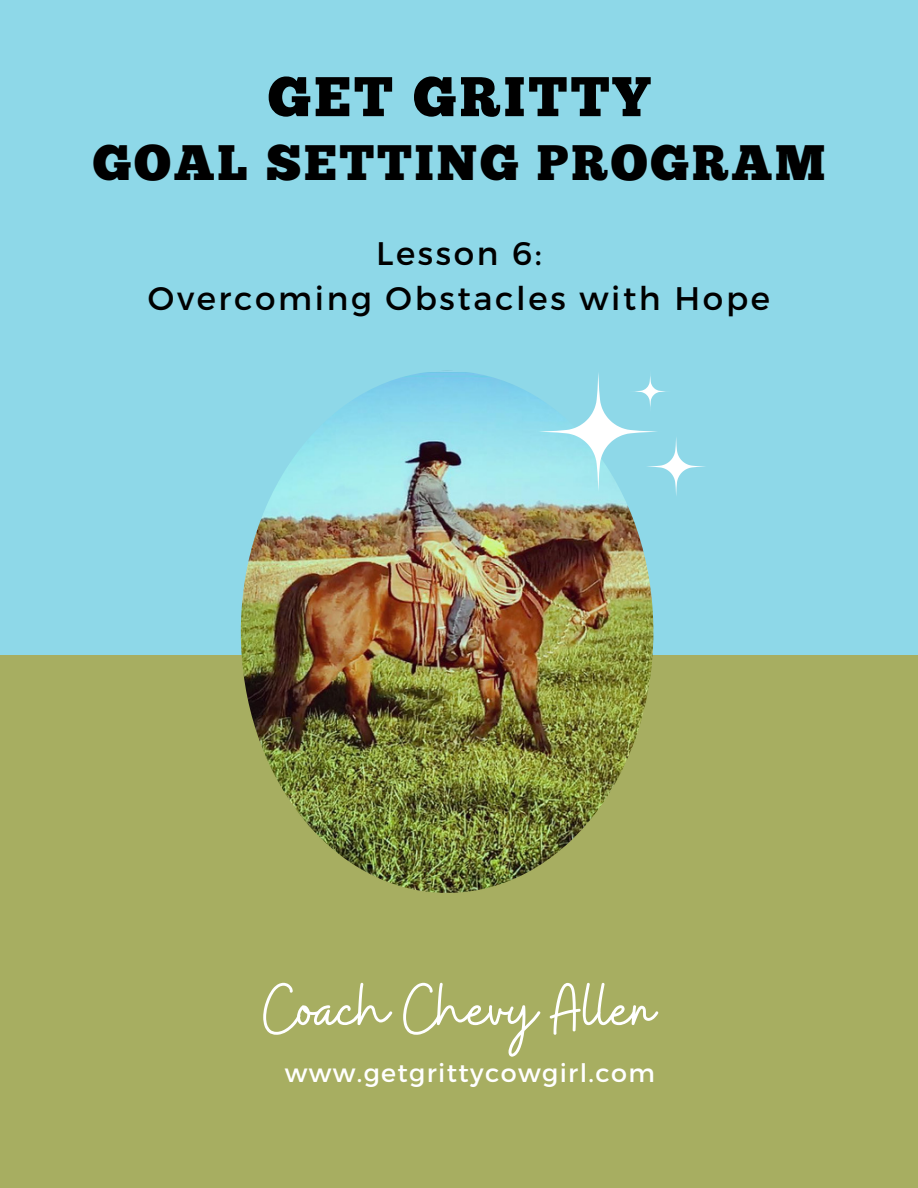
<style>
.page{position:relative;width:918px;height:1188px;background:#a7ae61}
.page>*{position:absolute;margin:0;border:0;box-sizing:border-box;transform-origin:0 0}
.t1{font:72.3px "Buffalo";color:#fff}
.t2{font:55.8px "Chunk Five";letter-spacing:.055em;color:#000}
.t3{font:49.8px "Chunk Five";letter-spacing:.055em;color:#000}
.t4{font:32.7px/45px "Montserrat";letter-spacing:.08em;color:#000;text-align:center}
.t5{font:25.35px "Montserrat";letter-spacing:.055em;color:#fff}
</style>
<div class="page">
<div style="left:0;top:0;width:918px;height:655px;background:#8ed8e8"></div>
<img style="left:241px;top:371px;width:412px;height:522px;border-radius:50%">
<svg style="left:529px;top:373px;width:176px;height:128px"></svg>
<h3 class="t2" style="left:268px;top:74px;width:384px">GET GRITTY</h3>
<h3 class="t3" style="left:93px;top:143px;width:734px">GOAL SETTING PROGRAM</h3>
<h1 class="t4" style="left:148px;top:229px;width:624px">Lesson 6:<br>Overcoming Obstacles with Hope</h1>
<p class="t1" style="left:263px;top:962px;width:393px">Coach Chevy Allen</p>
<p class="t5" style="left:285px;top:1057px;width:372px">www.getgrittycowgirl.com</p>
</div>
